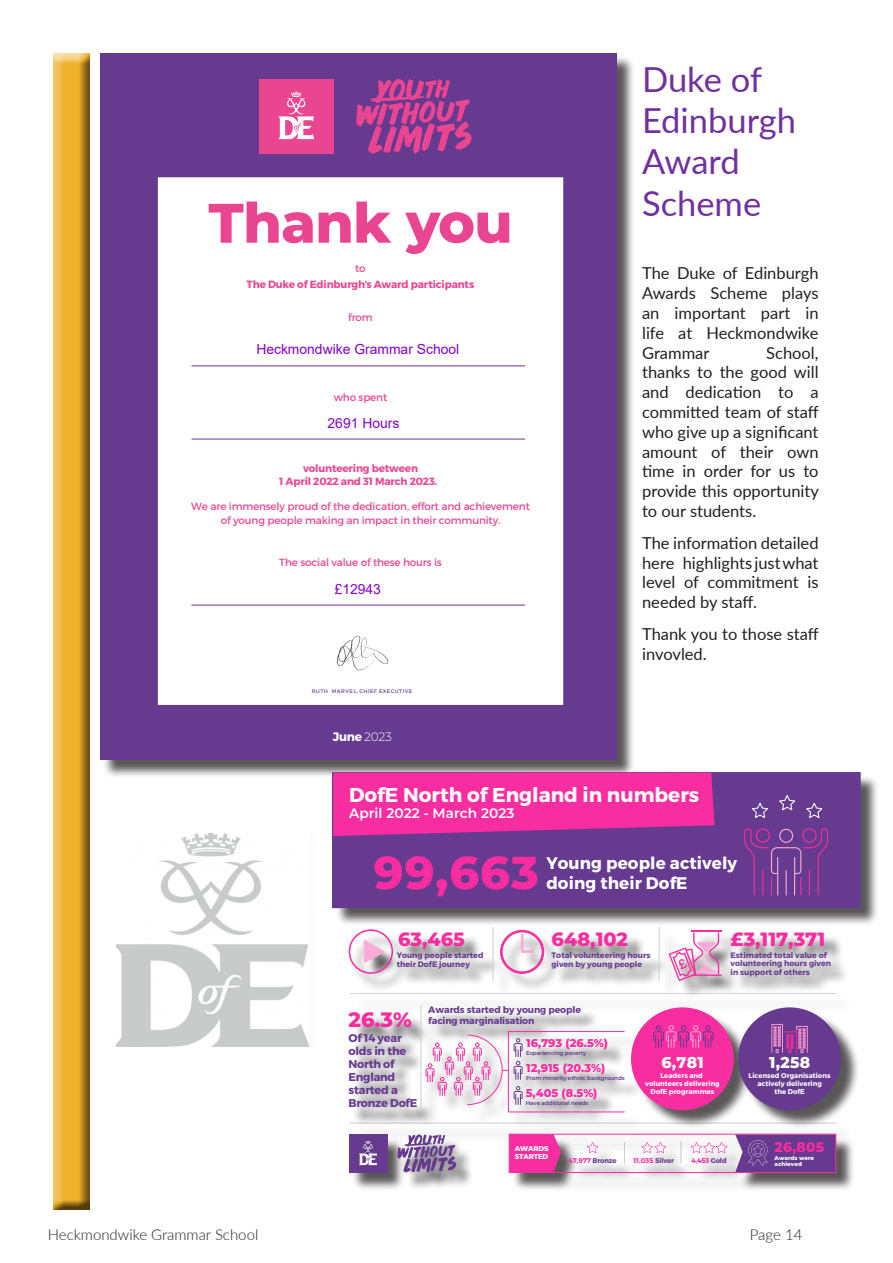
<style>
.page{position:relative;width:893px;height:1263px;background:#fff}
.page>*{position:absolute;margin:0;border:0;box-sizing:border-box;transform-origin:0 0}
.t1{font:800 55.5px "Montserrat";letter-spacing:-.015em;color:#e94591}
.t2{font:800 46.05px "Montserrat";color:#f82d9f}
.t3{font:34.5px/41.4px "Lato";color:#7030a0}
.t4{font:800 20.85px "Montserrat";color:#f82d9f}
.t5{font:700 20.1px "Montserrat";color:#fff}
.t6{font:800 19.2px "Montserrat";color:#f82d9f}
.t7{font:700 16.8px/20px "Montserrat";letter-spacing:.005em;color:#fff}
.t8{font:16.5px/19.8px "Lato";color:#231f20;text-align:justify}
.t9{font:800 15.6px "Montserrat";letter-spacing:.02em;color:#fff}
.t10{font:300 15px "Lato";color:#231f20}
.t11{font:13.95px "Arial";color:#8400c6}
.t12{font:600 13.8px "Montserrat";color:#fff}
.t13{font:800 13.8px "Montserrat";color:#f82d9f}
.t14{font:700 12.15px "Montserrat";color:#fff}
.t15{font:700 11.25px/13.2px "Montserrat";letter-spacing:-.02em;color:#653a8f}
.t16{font:800 11.25px/24.3px "Montserrat";color:#f82d9f}
.t17{font:10.35px/14px "Montserrat";letter-spacing:-.015em;color:#e94591;text-align:center}
.t18{font:700 10.35px/14px "Montserrat";letter-spacing:-.015em;color:#e94591;text-align:center}
.t19{font:700 9.45px/11.4px "Montserrat";letter-spacing:-.01em;color:#653a8f}
.t20{font:700 7.95px/9px "Montserrat";color:#653a8f}
.t21{font:700 6.9px/8.1px "Montserrat";color:#fff;text-align:center}
.t22{font:700 6.9px "Montserrat";letter-spacing:-.02em;color:#f82d9f}
.t23{font:800 6.9px/7.8px "Montserrat";letter-spacing:-.02em;color:#fff}
.t24{font:600 5.7px "Montserrat";letter-spacing:-.02em;color:#653a8f}
.t25{font:800 5.7px/6.3px "Montserrat";color:#fff}
.t26{font:5.25px "Montserrat";letter-spacing:.085em;color:#663b8f}
.s1{font-weight:300}
.s2{color:#653a8f}
</style>
<div class="page">
<div style="left:47px;top:53px;width:43px;height:1157px;background:#231f20;opacity:.75"></div>
<img style="left:117px;top:833px;width:193px;height:214px">
<div style="left:102px;top:55px;width:533px;height:723px;background:#231f20;opacity:.75"></div>
<div style="left:100px;top:53px;width:517px;height:707px;background:#653a8f"></div>
<div style="left:158px;top:177px;width:405px;height:528px;background:#fff"></div>
<hr style="left:191px;top:366px;width:334px;height:1px;background:#663b8f">
<hr style="left:191px;top:439px;width:334px;height:1px;background:#663b8f">
<hr style="left:191px;top:605px;width:334px;height:1px;background:#663b8f">
<img style="left:318px;top:636px;width:92px;height:34px">
<div style="left:259px;top:79px;width:74px;height:75px;background:#e94591"></div>
<svg style="left:356px;top:79px;width:115px;height:75px"></svg>
<svg style="left:278px;top:91px;width:36px;height:48px"></svg>
<div style="left:335px;top:775px;width:543px;height:416px;background:#231f20;opacity:.75"></div>
<div style="left:738px;top:1007px;width:103px;height:103px;background:#653a8f;border-radius:50%"></div>
<div style="left:631px;top:1007px;width:103px;height:103px;background:#f82d9f;border-radius:50%"></div>
<div style="left:333px;top:773px;width:527px;height:134px;background:#653a8f"></div>
<div style="left:333px;top:772px;width:527px;height:136px;border:1px solid #653a8f"></div>
<svg style="left:333px;top:772px;width:381px;height:64px;background:#ea2e9d"></svg>
<hr style="left:350px;top:993px;width:486px;height:1px;background:#ccced1">
<hr style="left:350px;top:1123px;width:486px;height:1px;background:#ccced1">
<div style="left:771px;top:1024px;width:12px;height:29px;border:1px solid #fb96cf"></div>
<svg style="left:774px;top:1026px;width:34px;height:27px"></svg>
<div style="left:509px;top:1134px;width:327px;height:39px;border:1px solid #f82d9f"></div>
<svg style="left:509px;top:1134px;width:52px;height:38px;background:#f1349e"></svg>
<svg style="left:587px;top:1142px;width:11px;height:11px"></svg>
<svg style="left:641px;top:1142px;width:25px;height:11px"></svg>
<svg style="left:691px;top:1142px;width:36px;height:11px"></svg>
<svg style="left:735px;top:1134px;width:101px;height:38px;background:#704394"></svg>
<svg style="left:624px;top:1142px;width:1px;height:22px"></svg>
<svg style="left:681px;top:1141px;width:1px;height:22px"></svg>
<div style="left:349px;top:1134px;width:38px;height:38px;background:#653a8f"></div>
<svg style="left:397px;top:1134px;width:59px;height:38px;background:#9f8bb1"></svg>
<svg style="left:359px;top:1141px;width:18px;height:24px"></svg>
<hr style="left:508px;top:1112px;width:117px;height:1px;background:#f82d9f">
<hr style="left:421px;top:1005px;width:1px;height:107px;background:#ccced1">
<svg style="left:349px;top:929px;width:44px;height:45px"></svg>
<svg style="left:500px;top:930px;width:44px;height:44px"></svg>
<hr style="left:691px;top:931px;width:30px;height:1px;background:#f82d9f">
<svg style="left:669px;top:932px;width:52px;height:49px"></svg>
<hr style="left:659px;top:927px;width:1px;height:54px;background:#ccced1">
<hr style="left:493px;top:927px;width:1px;height:54px;background:#ccced1">
<svg style="left:653px;top:1025px;width:61px;height:22px"></svg>
<svg style="left:425px;top:1031px;width:200px;height:81px"></svg>
<svg style="left:744px;top:828px;width:85px;height:68px"></svg>
<svg style="left:779px;top:795px;width:16px;height:16px"></svg>
<svg style="left:752px;top:803px;width:16px;height:15px"></svg>
<svg style="left:806px;top:802px;width:17px;height:16px"></svg>
<p class="t1" style="left:208px;top:182px;width:306px">Thank you</p>
<p class="t17" style="left:355px;top:262px;width:12px">to</p>
<p class="t18" style="left:247px;top:277px;width:229px">The Duke of Edinburgh’s Award participants</p>
<p class="t17" style="left:348px;top:310px;width:26px">from</p>
<p class="t11" style="left:256px;top:340px;width:204px">Heckmondwike Grammar School</p>
<p class="t17" style="left:334px;top:390px;width:55px">who spent</p>
<p class="t11" style="left:328px;top:413px;width:73px">2691 Hours</p>
<p class="t18" style="left:279px;top:461px;width:160px">volunteering between<br>1 April 2022 and 31 March 2023.</p>
<p class="t17" style="left:191px;top:499px;width:340px">We are immensely proud of the dedication, effort and achievement of young people making an impact in their community.</p>
<p class="t17" style="left:279px;top:556px;width:164px">The social value of these hours is</p>
<p class="t11" style="left:335px;top:579px;width:48px">£12943</p>
<p class="t26" style="left:312px;top:687px;width:102px">RUTH MARVEL, CHIEF EXECUTIVE</p>
<p class="t14" style="left:333px;top:729px;width:60px">June <span class="s1">2023</span></p>
<p class="t3" style="left:642px;top:57px;width:155px">Duke of<br>Edinburgh<br>Award<br>Scheme</p>
<p class="t8" style="left:642px;top:263px;width:178px">The Duke of Edinburgh Awards Scheme plays an important part in life at Heckmondwike Grammar</p>
<p class="t8" style="left:642px;top:342px;width:178px;text-indent:124px">School, thanks to the good will and dedication to a committed team of staff who give up a significant amount of their own time in order for us to provide this opportunity to our students.</p>
<p class="t8" style="left:642px;top:532px;width:178px">The information detailed here highlights just what level of commitment is needed by staff.</p>
<p class="t8" style="left:642px;top:623px;width:178px">Thank you to those staff invovled.</p>
<p class="t5" style="left:349px;top:782px;width:352px">DofE North of England in numbers</p>
<p class="t12" style="left:349px;top:803px;width:167px">April 2022 - March 2023</p>
<p class="t2" style="left:374px;top:838px;width:166px">99,663</p>
<p class="t7" style="left:546px;top:853px;width:192px">Young people actively doing their DofE</p>
<p class="t6" style="left:398px;top:925px;width:68px">63,465</p>
<p class="t6" style="left:552px;top:925px;width:78px">648,102</p>
<p class="t20" style="left:551px;top:951px;width:101px">Total volunteering hours given by young people</p>
<p class="t20" style="left:397px;top:951px;width:88px">Young people started their DofE journey</p>
<p class="t6" style="left:731px;top:925px;width:96px">£3,117,371</p>
<p class="t20" style="left:731px;top:951px;width:102px;line-height:8.4px">Estimated total value of volunteering hours given in support of others</p>
<p class="t4" style="left:349px;top:1004px;width:65px">26.3%</p>
<p class="t15" style="left:349px;top:1031px;width:70px">Of 14 year olds in the<br>North of<br>England started a<br>Bronze DofE</p>
<p class="t19" style="left:428px;top:1004px;width:154px">Awards started by young people facing marginalisation</p>
<p class="t16" style="left:526px;top:1031px;width:83px">16,793 (26.5%)<br>12,915 (20.3%)</p>
<p class="t16" style="left:526px;top:1080px;width:73px">5,405 (8.5%)</p>
<p class="t24" style="left:526px;top:1049px;width:62px">Experiencing poverty</p>
<p class="t24" style="left:526px;top:1074px;width:100px">From minority ethnic backgrounds</p>
<p class="t24" style="left:526px;top:1098px;width:64px">Have additional needs</p>
<p class="t9" style="left:661px;top:1051px;width:44px">6,781</p>
<p class="t21" style="left:645px;top:1071px;width:76px">Leaders and volunteers delivering<br>DofE programmes</p>
<p class="t9" style="left:769px;top:1051px;width:43px">1,258</p>
<p class="t21" style="left:749px;top:1071px;width:83px">Licensed Organisations actively delivering<br>the DofE</p>
<p class="t23" style="left:515px;top:1144px;width:35px">AWARDS<br>STARTED</p>
<p class="t22" style="left:568px;top:1156px;width:50px">47,977 <span class="s2">Bronze</span></p>
<p class="t22" style="left:633px;top:1156px;width:42px">11,035 <span class="s2">Silver</span></p>
<p class="t22" style="left:691px;top:1156px;width:37px">4,453 <span class="s2">Gold</span></p>
<p class="t13" style="left:775px;top:1137px;width:51px">26,805</p>
<p class="t25" style="left:775px;top:1154px;width:41px">Awards were achieved</p>
<p class="t10" style="left:48px;top:1224px;width:212px">Heckmondwike Grammar School</p>
<p class="t10" style="left:750px;top:1224px;width:54px">Page 14</p>
</div>
